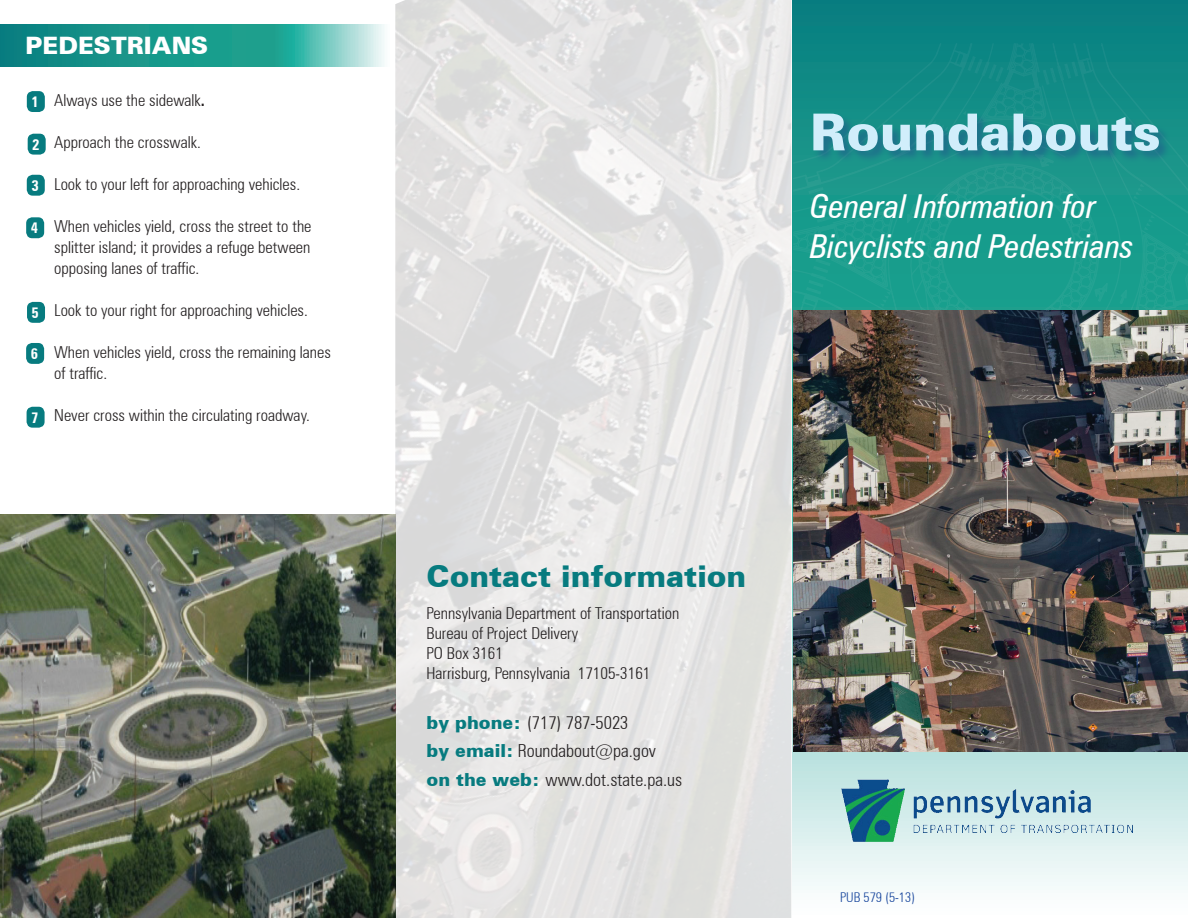
<style>
.page{position:relative;width:1188px;height:918px;background:#fff}
.page>*{position:absolute;margin:0;border:0;box-sizing:border-box;transform-origin:0 0}
.t1{font:900 51px "Zurich BT";color:#d1eefb}
.t2{font:italic condensed 33px/39.6px "Zurich BT";color:#fff}
.t3{font:900 30px "Zurich BT";color:#077b7f}
.t4{font:900 24px "Zurich BT";color:#fff}
.t5{font:300 condensed 18px/28.5px "Zurich BT";color:#231f20}
.t6{font:300 condensed 16.5px/19.8px "Zurich BT";color:#231f20}
.t7{font:700 condensed 15px "Zurich BT";color:#fff}
.t8{font:300 condensed 13.5px "Zurich BT";color:#18469d}
.s1{font-weight:700;font-size:15px;color:#fff}
.s2{font-weight:700}
.s3{font-weight:900;font-stretch:normal;color:#077b7f}
</style>
<div class="page">
<img style="left:395px;top:0;width:396px;height:918px">
<svg style="left:792px;top:0;width:396px;height:890px;background:#96cbca"></svg>
<svg style="left:792px;top:42px;width:396px;height:409px;background:#17958a"></svg>
<div style="left:813px;top:113px;width:359px;height:51px;background:#253f8e;opacity:.41"></div>
<img style="left:840px;top:778px;width:294px;height:64px">
<img style="left:793px;top:311px;width:395px;height:441px">
<svg style="left:0;top:24px;width:385px;height:43px;background:#32a499"></svg>
<div style="left:27px;top:91px;width:18px;height:21px;background:#077b7f;border-radius:6px"></div>
<div style="left:28px;top:134px;width:18px;height:21px;background:#077b7f;border-radius:6px"></div>
<div style="left:27px;top:175px;width:18px;height:21px;background:#077b7f;border-radius:6px"></div>
<div style="left:26px;top:217px;width:18px;height:21px;background:#077b7f;border-radius:6px"></div>
<div style="left:27px;top:302px;width:18px;height:21px;background:#077b7f;border-radius:6px"></div>
<div style="left:26px;top:343px;width:18px;height:21px;background:#077b7f;border-radius:6px"></div>
<div style="left:27px;top:407px;width:18px;height:21px;background:#077b7f;border-radius:6px"></div>
<img style="left:0;top:515px;width:396px;height:403px">
<h3 class="t4" style="left:26px;top:31px;width:184px">PEDESTRIANS</h3>
<p class="t6" style="left:31px;top:90px;width:175px"><span class="s1">1</span> Always use the sidewalk<span class="s2">.</span></p>
<p class="t6" style="left:54px;top:132px;width:148px">Approach the crosswalk.</p>
<p class="t6" style="left:54px;top:174px;width:248px">Look to your left for approaching vehicles.</p>
<p class="t6" style="left:54px;top:216px;width:259px;line-height:21px;text-align:justify">When vehicles yield, cross the street to the splitter island; it provides a refuge between opposing lanes of traffic.</p>
<p class="t6" style="left:54px;top:300px;width:255px">Look to your right for approaching vehicles.</p>
<p class="t6" style="left:54px;top:342px;width:278px;line-height:21px">When vehicles yield, cross the remaining lanes of traffic.</p>
<p class="t6" style="left:54px;top:405px;width:257px">Never cross within the circulating roadway.</p>
<p class="t7" style="left:32px;top:135px;width:9px">2</p>
<p class="t7" style="left:31px;top:176px;width:9px">3</p>
<p class="t7" style="left:31px;top:219px;width:9px">4</p>
<p class="t7" style="left:32px;top:304px;width:9px">5</p>
<p class="t7" style="left:31px;top:345px;width:9px">6</p>
<p class="t7" style="left:31px;top:408px;width:9px">7</p>
<h1 class="t1" style="left:810px;top:101px;width:352px">Roundabouts</h1>
<h2 class="t2" style="left:810px;top:186px;width:325px">General Information for<br>Bicyclists and Pedestrians</h2>
<h3 class="t3" style="left:427px;top:559px;width:321px">Contact information</h3>
<p class="t6" style="left:427px;top:603px;width:254px">Pennsylvania Department of Transportation<br>Bureau of Project Delivery<br>PO Box 3161<br>Harrisburg, Pennsylvania 17105-3161</p>
<p class="t5" style="left:427px;top:708px;width:257px"><span class="s3">by phone:</span> (717) 787-5023<br><span class="s3">by email:</span> Roundabout@pa.gov <span class="s3">on the web:</span> www.dot.state.pa.us</p>
<p class="t8" style="left:840px;top:889px;width:76px">PUB 579 (5-13)</p>
</div>
